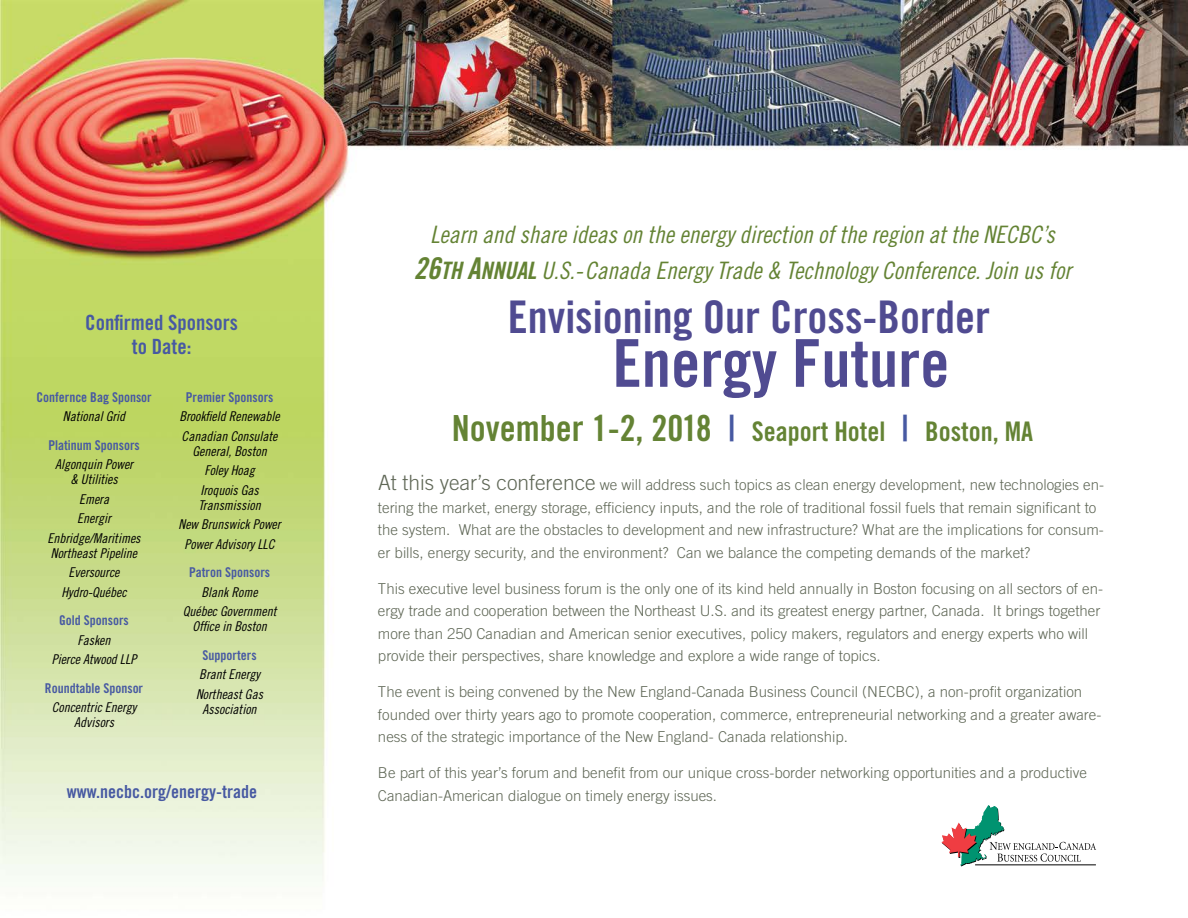
<style>
.page{position:relative;width:1188px;height:918px;background:#fff}
.page>*{position:absolute;margin:0;border:0;box-sizing:border-box;transform-origin:0 0}
.t1{font:66px "Trade Gothic Bold Cond Twenty";color:#504b91}
.t2{font:45px "Trade Gothic Bold Cond Twenty";color:#504b91}
.t3{font:27px "Trade Gothic Bold Cond Twenty";color:#648334}
.t4{font:24px/36px "Trade Gothic Cond Eighteen Obl";color:#648334;text-align:center}
.t5{font:21px/24px "Trade Gothic Bold Cond Twenty";color:#4759a2;text-align:center}
.t6{font:18px "Trade Gothic Bold Cond Twenty";color:#4759a2}
.t7{font:300 15px/22.5px "Trade Gothic";color:#5f6756}
.t8{font:13.5px/19.5px "Trade Gothic Cond Eighteen Obl";color:#000;text-align:center}
.t9{font:13.5px "Trade Gothic Bold Cond Twenty";color:#4759a2}
.s1{font-family:"Trade Gothic Bold Cond Twenty";font-style:italic;font-size:30px}
.s2{font-family:"Trade Gothic Bold Cond Twenty";font-style:italic}
.s3{font-size:36px}
.s4{font-size:36px;color:#4759a2}
.s5{font-size:21px}
</style>
<div class="page">
<img style="left:0;top:0;width:1188px;height:881px">
<svg style="left:941px;top:805px;width:155px;height:62px"></svg>
<hr style="left:975px;top:865px;width:121px;height:1px;background:#000">
<h3 class="t5" style="left:85px;top:310px;width:154px">Confirmed Sponsors to Date:</h3>
<p class="t9" style="left:36px;top:389px;width:117px">Confernce Bag Sponsor</p>
<p class="t8" style="left:63px;top:407px;width:64px">National Grid</p>
<p class="t9" style="left:48px;top:437px;width:93px">Platinum Sponsors</p>
<p class="t8" style="left:55px;top:457px;width:79px;line-height:15px">Algonquin Power &amp; Utilities</p>
<p class="t8" style="left:48px;top:489px;width:94px">Emera<br>Energir<br>Enbridge/Maritimes</p>
<p class="t8" style="left:51px;top:543px;width:88px">Northeast Pipeline<br>Eversource<br>Hydro-Québec</p>
<p class="t9" style="left:59px;top:612px;width:71px">Gold Sponsors</p>
<p class="t8" style="left:52px;top:630px;width:86px">Fasken<br>Pierce Atwood LLP</p>
<p class="t9" style="left:45px;top:680px;width:100px">Roundtable Sponsor</p>
<p class="t8" style="left:52px;top:700px;width:86px;line-height:15px">Concentric Energy<br>Advisors</p>
<p class="t9" style="left:186px;top:389px;width:89px">Premier Sponsors</p>
<p class="t8" style="left:179px;top:407px;width:102px;text-align:left">Brookfield Renewable<br>Canadian Consulate</p>
<p class="t8" style="left:192px;top:441px;width:76px">General, Boston<br>Foley Hoag<br>Iroquois Gas</p>
<p class="t8" style="left:179px;top:495px;width:104px">Transmission<br>New Brunswick Power<br>Power Advisory LLC</p>
<p class="t9" style="left:189px;top:564px;width:82px">Patron Sponsors</p>
<p class="t8" style="left:183px;top:582px;width:95px">Blank Rome<br>Québec Government</p>
<p class="t8" style="left:192px;top:616px;width:76px">Office in Boston</p>
<p class="t9" style="left:203px;top:647px;width:55px">Supporters</p>
<p class="t8" style="left:196px;top:664px;width:68px;text-align:left">Brant Energy<br>Northeast Gas</p>
<p class="t8" style="left:203px;top:699px;width:55px">Association</p>
<p class="t6" style="left:67px;top:781px;width:192px">www.necbc.org/energy-trade</p>
<h3 class="t4" style="left:414px;top:216px;width:659px">Learn and share ideas on the energy direction of the region at the NECBC’s<br><span class="s1">26</span><span class="s2">TH</span> <span class="s1">A</span><span class="s2">NNUAL</span>U.S.-Canada Energy Trade &amp; Technology Conference. Join us for</h3>
<h2 class="t2" style="left:508px;top:289px;width:484px">Envisioning Our Cross-Border</h2>
<h1 class="t1" style="left:612px;top:323px;width:339px">Energy Future</h1>
<h3 class="t3" style="left:452px;top:415px;width:583px"><span class="s3">November 1-2, 2018</span> <span class="s4">|</span> Seaport Hotel <span class="s4">|</span> Boston, MA</h3>
<p class="t7" style="left:378px;top:474px;width:728px"><span class="s5">At this year’s conference</span> we will address such topics as clean energy development, new technologies en&shy;tering the market, energy storage, efficiency inputs, and the role of traditional fossil fuels that remain significant to the system. What are the obstacles to development and new infrastructure? What are the implications for consum&shy;er bills, energy security, and the environment? Can we balance the competing demands of the market?</p>
<p class="t7" style="left:378px;top:577px;width:727px">This executive level business forum is the only one of its kind held annually in Boston focusing on all sectors of en&shy;ergy trade and cooperation between the Northeast U.S. and its greatest energy partner, Canada. It brings together more than 250 Canadian and American senior executives, policy makers, regulators and energy experts who will provide their perspectives, share knowledge and explore a wide range of topics.</p>
<p class="t7" style="left:378px;top:681px;width:725px">The event is being convened by the New England-Canada Business Council (NECBC), a non-profit organization founded over thirty years ago to promote cooperation, commerce, entrepreneurial networking and a greater aware&shy;ness of the strategic importance of the New England- Canada relationship.</p>
<p class="t7" style="left:378px;top:762px;width:711px">Be part of this year’s forum and benefit from our unique cross-border networking opportunities and a productive<br>Canadian-American dialogue on timely energy issues.</p>
</div>
